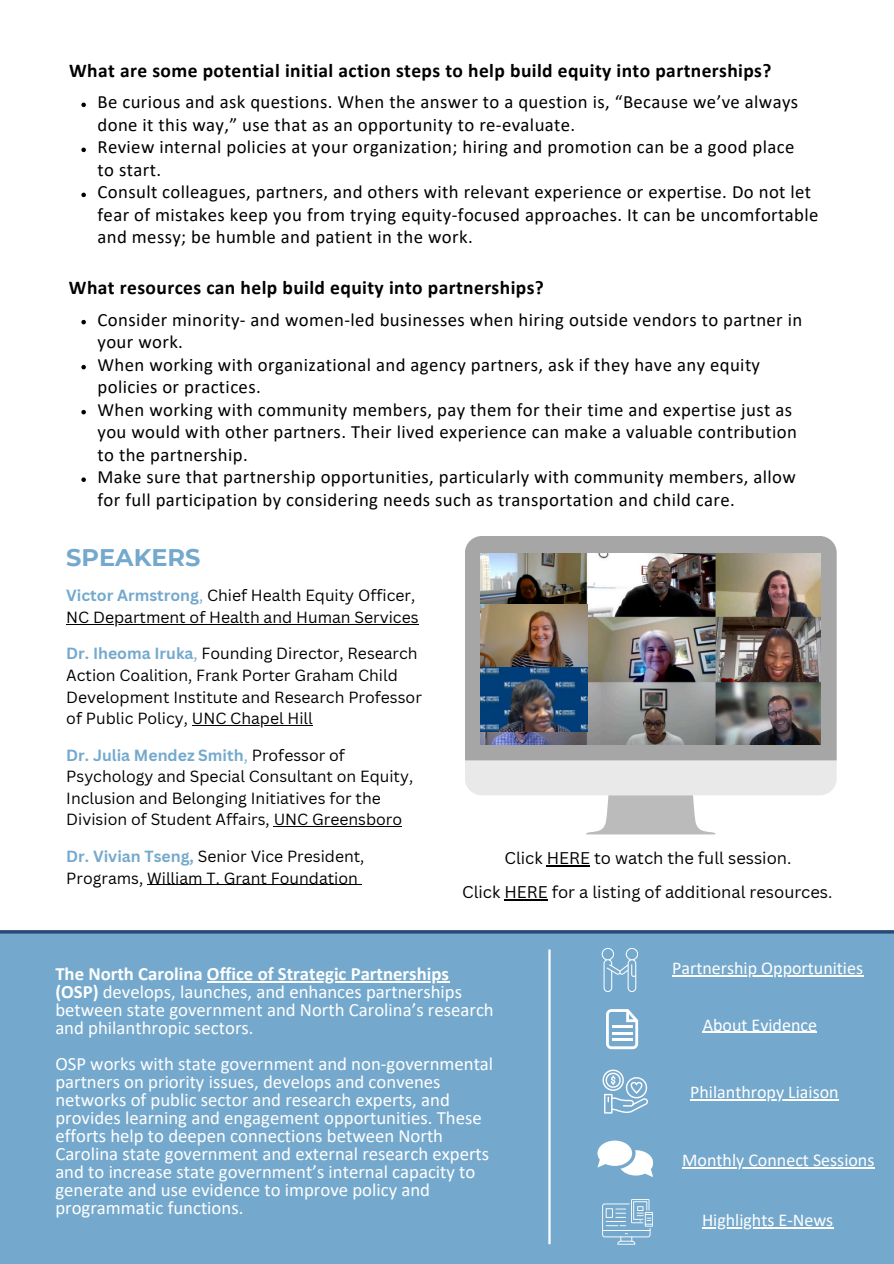
<style>
.page{position:relative;width:894px;height:1264px;background:#fff}
.page>*{position:absolute;margin:0;border:0;box-sizing:border-box;transform-origin:0 0}
.t1{font:700 24px "Montserrat";color:#74a9cd}
.t2{font:700 19.5px "Calibri";letter-spacing:.02em;color:#000}
.t3{font:18.75px/22.5px "Calibri";letter-spacing:.02em;color:#000}
.t4{font:18.75px/18px "Calibri";color:#fff}
.t5{font:700 18.75px "Calibri";color:#fff}
.t6{font:18px "Calibri";color:#fff}
.t7{font:16.5px "Canva Sans";color:#000}
.t8{font:15.75px/21.6px "Canva Sans";color:#000}
.s1{font-weight:700;color:#74a9cd}
.s2{color:#74a9cd}
.s3{font-weight:700}
</style>
<div class="page">
<div style="left:465px;top:536px;width:371px;height:224px;background:#a6a6a6"></div>
<svg style="left:465px;top:760px;width:371px;height:74px"></svg>
<img style="left:480px;top:553px;width:340px;height:191px">
<div style="left:0;top:930px;width:893px;height:333px;background:#74a9cd"></div>
<hr style="left:548px;top:949px;width:2px;height:295px;background:#fff">
<svg style="left:597px;top:1140px;width:55px;height:37px"></svg>
<svg style="left:606px;top:1009px;width:32px;height:40px"></svg>
<hr style="left:611px;top:1037px;width:21px;height:3px;background:#fff">
<hr style="left:611px;top:1031px;width:21px;height:3px;background:#fff">
<hr style="left:611px;top:1025px;width:21px;height:3px;background:#fff">
<svg style="left:602px;top:1199px;width:50px;height:45px"></svg>
<svg style="left:601px;top:948px;width:36px;height:43px"></svg>
<svg style="left:602px;top:1069px;width:45px;height:44px"></svg>
<hr style="left:0;top:930px;width:893px;height:3px;background:#2c4976">
<hr style="left:66px;top:623px;width:352px;height:1px;background:#000">
<hr style="left:192px;top:725px;width:121px;height:1px;background:#000">
<hr style="left:273px;top:826px;width:129px;height:1px;background:#000">
<hr style="left:147px;top:884px;width:211px;height:1px;background:#000">
<svg style="left:81px;top:320px;width:5px;height:4px"></svg>
<svg style="left:81px;top:365px;width:5px;height:4px"></svg>
<svg style="left:81px;top:410px;width:5px;height:4px"></svg>
<svg style="left:81px;top:477px;width:5px;height:5px"></svg>
<hr style="left:546px;top:865px;width:44px;height:1px;background:#000">
<hr style="left:207px;top:981px;width:242px;height:1px;background:#fff">
<hr style="left:672px;top:975px;width:191px;height:1px;background:#fff">
<hr style="left:702px;top:1031px;width:115px;height:1px;background:#fff">
<hr style="left:682px;top:1167px;width:192px;height:1px;background:#fff">
<hr style="left:690px;top:1099px;width:148px;height:1px;background:#fff">
<hr style="left:701px;top:1227px;width:132px;height:1px;background:#fff">
<hr style="left:504px;top:899px;width:43px;height:1px;background:#000">
<svg style="left:81px;top:103px;width:5px;height:4px"></svg>
<svg style="left:81px;top:148px;width:5px;height:4px"></svg>
<svg style="left:81px;top:193px;width:5px;height:4px"></svg>
<img style="left:481px;top:604px;width:106px;height:63px">
<img style="left:481px;top:667px;width:106px;height:64px">
<p class="t2" style="left:69px;top:62px;width:703px">What are some potential initial action steps to help build equity into partnerships?</p>
<h3 class="t3" style="left:97px;top:92px;width:702px">Be curious and ask questions. When the answer to a question is, “Because we’ve always done it this way,” use that as an opportunity to re-evaluate.</h3>
<p class="t3" style="left:97px;top:137px;width:698px">Review internal policies at your organization; hiring and promotion can be a good place to start.</p>
<h3 class="t3" style="left:97px;top:182px;width:722px">Consult colleagues, partners, and others with relevant experience or expertise. Do not let fear of mistakes keep you from trying equity-focused approaches. It can be uncomfortable and messy; be humble and patient in the work.</h3>
<p class="t2" style="left:69px;top:279px;width:476px">What resources can help build equity into partnerships?</p>
<p class="t3" style="left:97px;top:309px;width:706px">Consider minority- and women-led businesses when hiring outside vendors to partner in your work.</p>
<h1 class="t3" style="left:97px;top:354px;width:664px">When working with organizational and agency partners, ask if they have any equity policies or practices.</h1>
<p class="t3" style="left:97px;top:399px;width:700px">When working with community members, pay them for their time and expertise just as you would with other partners. Their lived experience can make a valuable contribution to the partnership.</p>
<p class="t3" style="left:97px;top:467px;width:699px">Make sure that partnership opportunities, particularly with community members, allow for full participation by considering needs such as transportation and child care.</p>
<p class="t1" style="left:66px;top:542px;width:136px">SPEAKERS</p>
<p class="t8" style="left:66px;top:584px;width:350px"><span class="s1">Victor Armstrong</span><span class="s2">,</span> Chief Health Equity Officer,</p>
<p class="t8" style="left:66px;top:606px;width:354px">NC Department of Health and Human Services</p>
<p class="t8" style="left:66px;top:642px;width:353px"><span class="s1">Dr. Iheoma Iruka</span><span class="s2">,</span> Founding Director, Research</p>
<p class="t8" style="left:66px;top:664px;width:357px">Action Coalition, Frank Porter Graham Child<br>Development Institute and Research Professor of Public Policy, UNC Chapel Hill</p>
<h2 class="t8" style="left:66px;top:743px;width:348px"><span class="s1">Dr. Julia Mendez Smith</span><span class="s2">,</span> Professor of Psychology and Special Consultant on Equity, Inclusion and Belonging Initiatives for the Division of Student Affairs, UNC Greensboro</h2>
<p class="t8" style="left:66px;top:845px;width:299px"><span class="s1">Dr. Vivian Tseng,</span> Senior Vice President,<br>Programs, William T. Grant Foundation</p>
<p class="t7" style="left:504px;top:846px;width:288px">Click HERE to watch the full session.</p>
<p class="t7" style="left:462px;top:880px;width:372px">Click HERE for a listing of additional resources.</p>
<p class="t5" style="left:55px;top:966px;width:395px">The North Carolina Office of Strategic Partnerships</p>
<p class="t4" style="left:55px;top:984px;width:440px"><span class="s3">(OSP)</span> develops, launches, and enhances partnerships between state government and North Carolina’s research and philanthropic sectors.</p>
<p class="t4" style="left:55px;top:1056px;width:439px">OSP works with state government and non-governmental</p>
<p class="t4" style="left:55px;top:1074px;width:435px">partners on priority issues, develops and convenes networks of public sector and research experts, and provides learning and engagement opportunities. These efforts help to deepen connections between North Carolina state government and external research experts and to increase state government’s internal capacity to generate and use evidence to improve policy and programmatic functions.</p>
<p class="t6" style="left:672px;top:961px;width:192px">Partnership Opportunities</p>
<p class="t6" style="left:702px;top:1017px;width:116px">About Evidence</p>
<h3 class="t6" style="left:690px;top:1084px;width:150px">Philanthropy Liaison</h3>
<p class="t6" style="left:682px;top:1152px;width:194px">Monthly Connect Sessions</p>
<h3 class="t6" style="left:701px;top:1212px;width:133px">Highlights E-News</h3>
</div>
